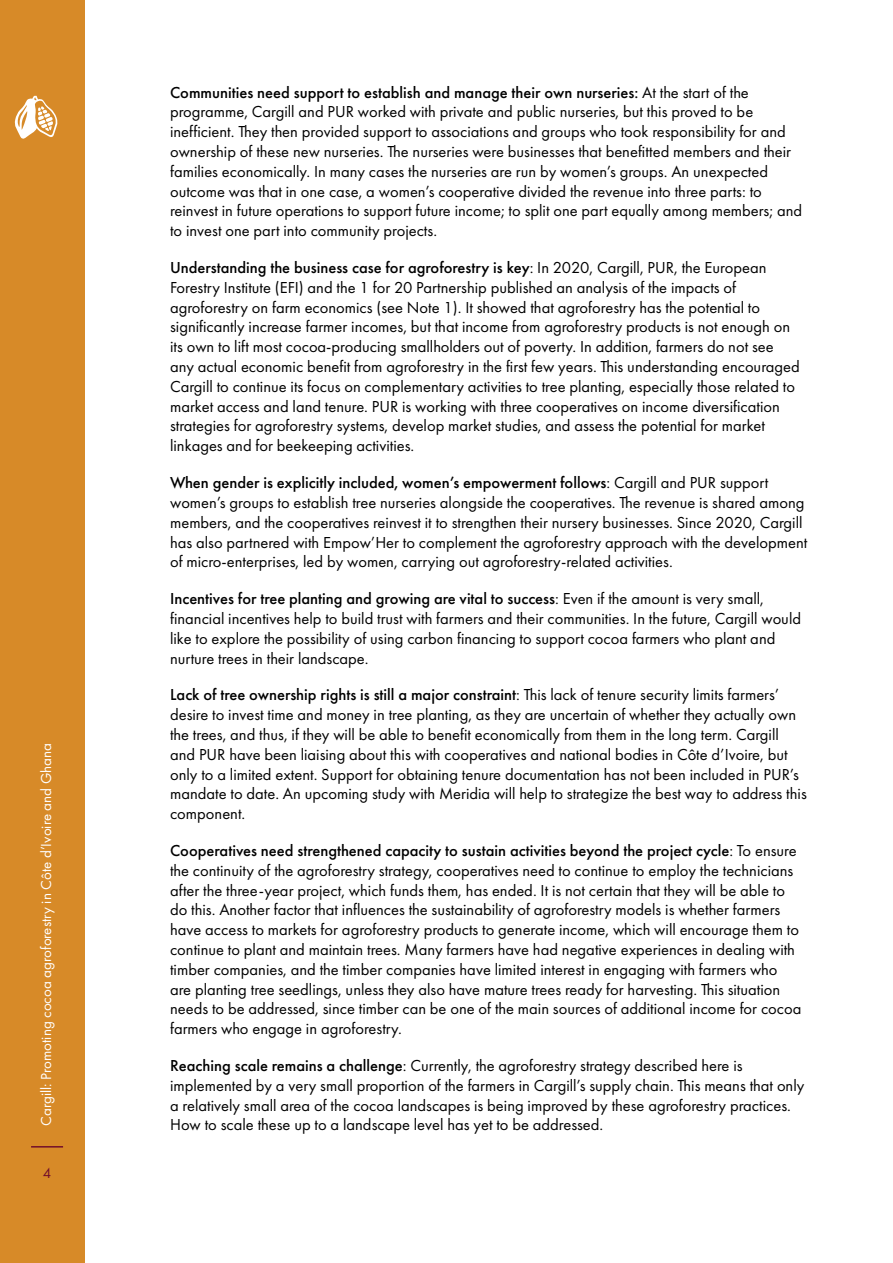
<style>
.page{position:relative;width:893px;height:1263px;background:#fff}
.page>*{position:absolute;margin:0;border:0;box-sizing:border-box;transform-origin:0 0}
.Body{font:16.5px/19.8px "Futura PT";color:#000}
.t1{font:15px "Futura PT";color:#fff}
.t2{font:15px "Futura PT";color:#720e2b}
.s1{font-weight:500}
</style>
<div class="page">
<div style="left:0;top:0;width:85px;height:1263px;background:#d78a28"></div>
<svg style="left:15px;top:96px;width:42px;height:43px"></svg>
<hr style="left:31px;top:1146px;width:32px;height:1px;background:#720e2b">
<p class="t1" style="left:37px;top:1125px;width:384px;rotate:-90deg">Cargill: Promoting cocoa agroforestry in Côte d’Ivoire and Ghana</p>
<p class="t2" style="left:43px;top:1164px;width:10px">4</p>
<p class="Body" style="left:170px;top:82px;width:633px"><span class="s1">Communities need support to establish and manage their own nurseries:</span> At the start of the programme, Cargill and PUR worked with private and public nurseries, but this proved to be inefficient. They then provided support to associations and groups who took responsibility for and ownership of these new nurseries. The nurseries were businesses that benefitted members and their families economically. In many cases the nurseries are run by women’s groups. An unexpected outcome was that in one case, a women’s cooperative divided the revenue into three parts: to reinvest in future operations to support future income; to split one part equally among members; and to invest one part into community projects.</p>
<p class="Body" style="left:170px;top:258px;width:631px"><span class="s1">Understanding the business case for agroforestry is key</span>: In 2020, Cargill, PUR, the European Forestry Institute (EFI) and the 1 for 20 Partnership published an analysis of the impacts of agroforestry on farm economics (see Note 1). It showed that agroforestry has the potential to significantly increase farmer incomes, but that income from agroforestry products is not enough on its own to lift most cocoa-producing smallholders out of poverty. In addition, farmers do not see any actual economic benefit from agroforestry in the first few years. This understanding encouraged Cargill to continue its focus on complementary activities to tree planting, especially those related to market access and land tenure. PUR is working with three cooperatives on income diversification strategies for agroforestry systems, develop market studies, and assess the potential for market linkages and for beekeeping activities.</p>
<p class="Body" style="left:170px;top:473px;width:639px"><span class="s1">When gender is explicitly included, women’s empowerment follows</span>: Cargill and PUR support women’s groups to establish tree nurseries alongside the cooperatives. The revenue is shared among members, and the cooperatives reinvest it to strengthen their nursery businesses. Since 2020, Cargill has also partnered with Empow’Her to complement the agroforestry approach with the development of micro-enterprises, led by women, carrying out agroforestry-related activities.</p>
<p class="Body" style="left:170px;top:589px;width:632px"><span class="s1">Incentives for tree planting and growing are vital to success</span>: Even if the amount is very small, financial incentives help to build trust with farmers and their communities. In the future, Cargill would like to explore the possibility of using carbon financing to support cocoa farmers who plant and nurture trees in their landscape.</p>
<p class="Body" style="left:170px;top:685px;width:638px"><span class="s1">Lack of tree ownership rights is still a major constraint</span>: This lack of tenure security limits farmers’ desire to invest time and money in tree planting, as they are uncertain of whether they actually own the trees, and thus, if they will be able to benefit economically from them in the long term. Cargill and PUR have been liaising about this with cooperatives and national bodies in Côte d’Ivoire, but only to a limited extent. Support for obtaining tenure documentation has not been included in PUR’s mandate to date. An upcoming study with Meridia will help to strategize the best way to address this component.</p>
<p class="Body" style="left:170px;top:840px;width:633px"><span class="s1">Cooperatives need strengthened capacity to sustain activities beyond the project cycle</span>: To ensure the continuity of the agroforestry strategy, cooperatives need to continue to employ the technicians after the three-year project, which funds them, has ended. It is not certain that they will be able to do this. Another factor that influences the sustainability of agroforestry models is whether farmers have access to markets for agroforestry products to generate income, which will encourage them to continue to plant and maintain trees. Many farmers have had negative experiences in dealing with timber companies, and the timber companies have limited interest in engaging with farmers who are planting tree seedlings, unless they also have mature trees ready for harvesting. This situation needs to be addressed, since timber can be one of the main sources of additional income for cocoa farmers who engage in agroforestry.</p>
<p class="Body" style="left:170px;top:1055px;width:636px"><span class="s1">Reaching scale remains a challenge</span>: Currently, the agroforestry strategy described here is implemented by a very small proportion of the farmers in Cargill’s supply chain. This means that only a relatively small area of the cocoa landscapes is being improved by these agroforestry practices.<br>How to scale these up to a landscape level has yet to be addressed.</p>
</div>
